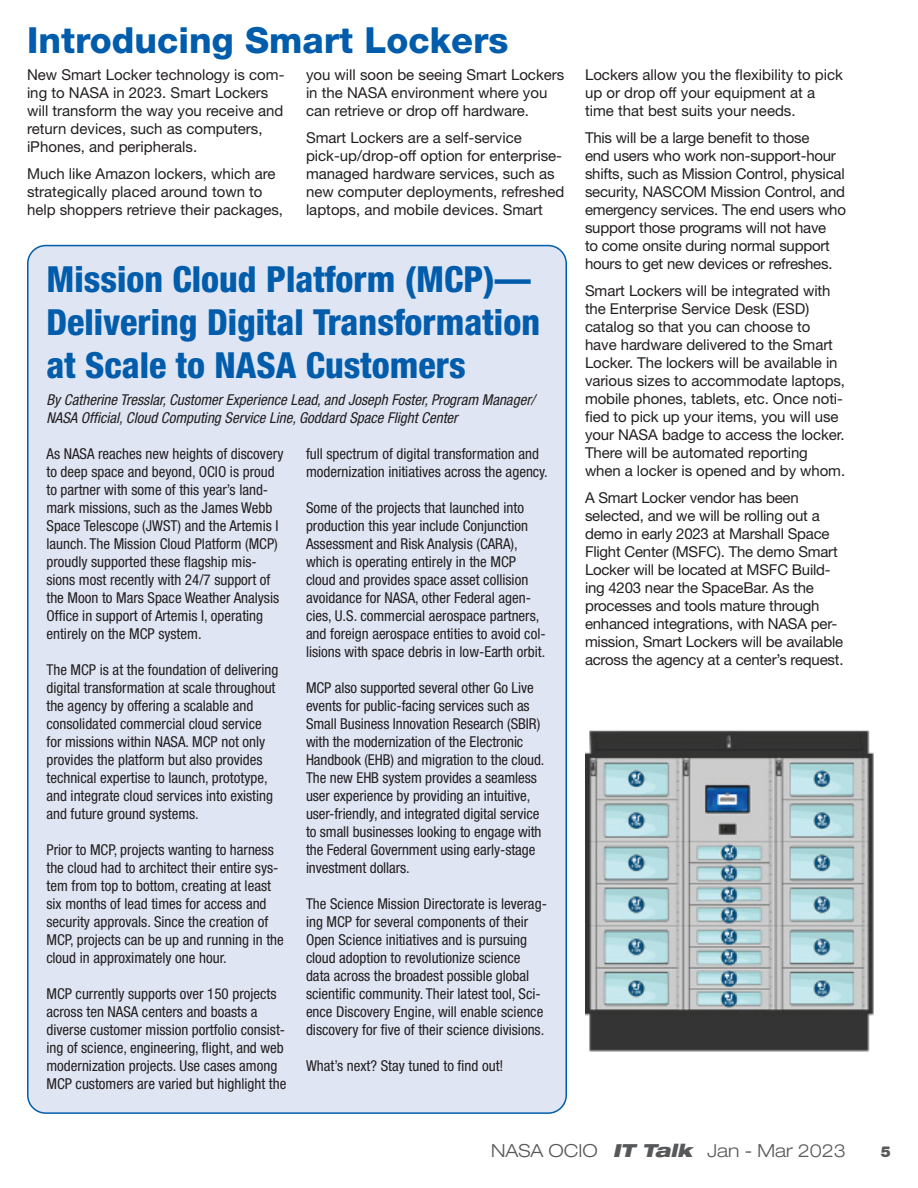
<style>
.page{position:relative;width:918px;height:1188px;background:#fff}
.page>*{position:absolute;margin:0;border:0;box-sizing:border-box;transform-origin:0 0}
.cio_message_title{font:800 condensed 36px/43.2px "Helvetica Neue LT Std";color:#015dab}
.cio_message_title-2{font:800 36px "Helvetica Neue LT Std";color:#015dab}
.t1{font:300 expanded 18px "Helvetica Neue LT Std";color:#57585a}
.t2{font:condensed 15px/18px "Helvetica Neue LT Std";color:#231f20}
.t3{font:15px/18px "Helvetica Neue LT Std";letter-spacing:-.005em;color:#231f20}
.t4{font:italic condensed 15px/18px "Helvetica Neue LT Std";color:#231f20}
.t5{font:900 15px "Helvetica Neue LT Std";color:#57585a}
.s1{font-weight:900;font-style:italic}
</style>
<div class="page">
<div style="left:28px;top:246px;width:538px;height:867px;background:#e0e5f3;border-radius:18px"></div>
<img style="left:585px;top:730px;width:289px;height:322px">
<p class="cio_message_title-2" style="left:27px;top:18px;width:483px">Introducing Smart Lockers</p>
<p class="t3" style="left:27px;top:65px;width:259px">New Smart Locker technology is com&shy;ing to NASA in 2023. Smart Lockers will transform the way you receive and return devices, such as computers, iPhones, and peripherals.</p>
<p class="t3" style="left:27px;top:164px;width:258px">Much like Amazon lockers, which are strategically placed around town to help shoppers retrieve their packages,</p>
<p class="t3" style="left:306px;top:65px;width:260px">you will soon be seeing Smart Lockers in the NASA environment where you can retrieve or drop off hardware.</p>
<p class="t3" style="left:306px;top:128px;width:260px">Smart Lockers are a self-service pick-up/drop-off option for enterprise&shy;managed hardware services, such as new computer deployments, refreshed laptops, and mobile devices. Smart</p>
<p class="cio_message_title" style="left:46px;top:257px;width:495px">Mission Cloud Platform (MCP)—<br>Delivering Digital Transformation at Scale to NASA Customers</p>
<p class="t4" style="left:46px;top:391px;width:490px">By Catherine Tresslar, Customer Experience Lead, and Joseph Foster, Program Manager/<br>NASA Official, Cloud Computing Service Line, Goddard Space Flight Center</p>
<p class="t2" style="left:46px;top:445px;width:239px">As NASA reaches new heights of discovery to deep space and beyond, OCIO is proud to partner with some of this year’s land&shy;mark missions, such as the James Webb Space Telescope (JWST) and the Artemis I launch. The Mission Cloud Platform (MCP) proudly supported these flagship mis&shy;sions most recently with 24/7 support of the Moon to Mars Space Weather Analysis Office in support of Artemis I, operating entirely on the MCP system.</p>
<p class="t2" style="left:46px;top:661px;width:233px">The MCP is at the foundation of delivering digital transformation at scale throughout the agency by offering a scalable and consolidated commercial cloud service for missions within NASA. MCP not only provides the platform but also provides technical expertise to launch, prototype, and integrate cloud services into existing and future ground systems.</p>
<p class="t2" style="left:46px;top:841px;width:239px">Prior to MCP, projects wanting to harness the cloud had to architect their entire sys&shy;tem from top to bottom, creating at least six months of lead times for access and security approvals. Since the creation of MCP, projects can be up and running in the cloud in approximately one hour.</p>
<p class="t2" style="left:46px;top:985px;width:241px">MCP currently supports over 150 projects across ten NASA centers and boasts a diverse customer mission portfolio consist&shy;ing of science, engineering, flight, and web modernization projects. Use cases among MCP customers are varied but highlight the</p>
<p class="t2" style="left:306px;top:445px;width:243px">full spectrum of digital transformation and modernization initiatives across the agency.</p>
<p class="t2" style="left:306px;top:499px;width:241px">Some of the projects that launched into production this year include Conjunction Assessment and Risk Analysis (CARA), which is operating entirely in the MCP cloud and provides space asset collision avoidance for NASA, other Federal agen&shy;cies, U.S. commercial aerospace partners, and foreign aerospace entities to avoid col&shy;lisions with space debris in low-Earth orbit.</p>
<p class="t2" style="left:306px;top:679px;width:240px">MCP also supported several other Go Live events for public-facing services such as Small Business Innovation Research (SBIR) with the modernization of the Electronic Handbook (EHB) and migration to the cloud.<br>The new EHB system provides a seamless user experience by providing an intuitive, user-friendly, and integrated digital service to small businesses looking to engage with the Federal Government using early-stage investment dollars.</p>
<p class="t2" style="left:306px;top:895px;width:242px">The Science Mission Directorate is leverag&shy;ing MCP for several components of their Open Science initiatives and is pursuing cloud adoption to revolutionize science data across the broadest possible global scientific community. Their latest tool, Sci&shy;ence Discovery Engine, will enable science discovery for five of their science divisions.</p>
<p class="t2" style="left:306px;top:1057px;width:199px">What’s next? Stay tuned to find out!</p>
<p class="t3" style="left:585px;top:65px;width:260px">Lockers allow you the flexibility to pick up or drop off your equipment at a time that best suits your needs.</p>
<p class="t3" style="left:585px;top:128px;width:262px">This will be a large benefit to those<br>end users who work non-support-hour shifts, such as Mission Control, physical security, NASCOM Mission Control, and emergency services. The end users who support those programs will not have<br>to come onsite during normal support hours to get new devices or refreshes.</p>
<p class="t3" style="left:585px;top:281px;width:262px">Smart Lockers will be integrated with the Enterprise Service Desk (ESD) catalog so that you can choose to have hardware delivered to the Smart Locker. The lockers will be available in various sizes to accommodate laptops, mobile phones, tablets, etc. Once noti&shy;fied to pick up your items, you will use your NASA badge to access the locker.<br>There will be automated reporting when a locker is opened and by whom.</p>
<p class="t3" style="left:585px;top:488px;width:260px">A Smart Locker vendor has been selected, and we will be rolling out a demo in early 2023 at Marshall Space Flight Center (MSFC). The demo Smart Locker will be located at MSFC Build&shy;ing 4203 near the SpaceBar. As the processes and tools mature through enhanced integrations, with NASA per&shy;mission, Smart Lockers will be available across the agency at a center’s request.</p>
<p class="t1" style="left:491px;top:1140px;width:356px">NASA OCIO <span class="s1">IT Talk</span> Jan - Mar 2023</p>
<p class="t5" style="left:881px;top:1143px;width:12px">5</p>
</div>
